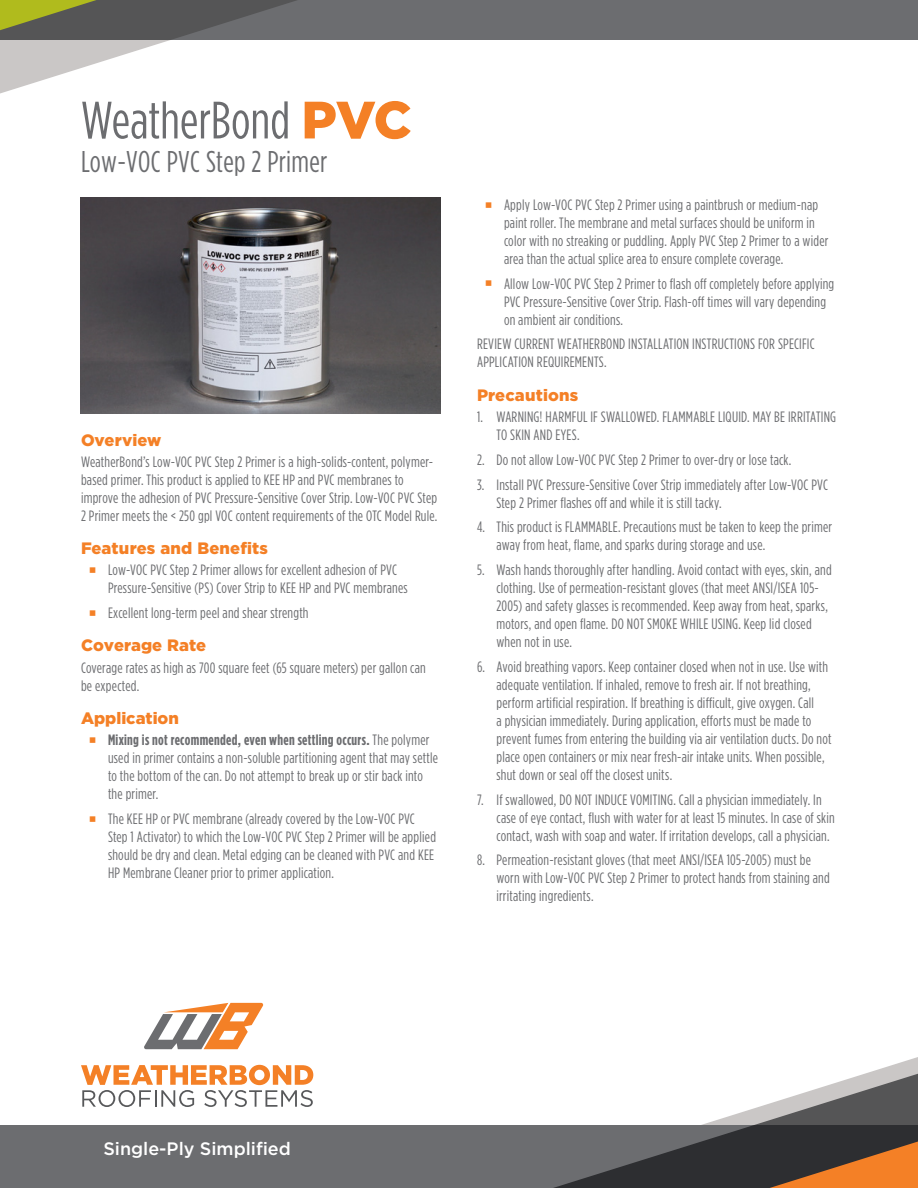
<style>
.page{position:relative;width:918px;height:1188px;background:#fff}
.page>*{position:absolute;margin:0;border:0;box-sizing:border-box;transform-origin:0 0}
.t1{font:52.5px "Gotham Condensed";color:#6c6d70}
.t2{font:30px "Gotham Condensed";letter-spacing:.01em;color:#6c6d70}
.t3{font:500 18px "Gotham";color:#fff}
.t4{font:900 16.5px "Gotham";letter-spacing:.005em;color:#f48026}
.t5{font:15px/18px "Gotham Condensed";letter-spacing:.015em;color:#6c6d70}
.s1{font-family:"Gotham";font-weight:900;color:#f48026}
.s2{font-weight:700}
</style>
<div class="page">
<svg style="left:877px;top:1057px;width:41px;height:13px"></svg>
<div style="left:0;top:1125px;width:918px;height:63px;background:#6c6d70"></div>
<svg style="left:553px;top:1070px;width:365px;height:118px"></svg>
<svg style="left:144px;top:1003px;width:120px;height:46px"></svg>
<svg style="left:81px;top:1065px;width:232px;height:42px"></svg>
<div style="left:0;top:0;width:918px;height:40px;background:#6c6d70"></div>
<svg style="left:770px;top:1142px;width:148px;height:46px;background:#91572b"></svg>
<svg style="left:0;top:0;width:297px;height:94px"></svg>
<img style="left:81px;top:198px;width:359px;height:216px">
<p class="t1" style="left:81px;top:90px;width:332px">WeatherBond <span class="s1">PVC</span></p>
<p class="t2" style="left:81px;top:144px;width:248px">Low-VOC PVC Step 2 Primer</p>
<p class="t4" style="left:81px;top:430px;width:82px">Overview</p>
<p class="t5" style="left:81px;top:452px;width:358px">WeatherBond’s Low-VOC PVC Step 2 Primer is a high-solids-content, polymer&shy;based primer. This product is applied to KEE HP and PVC membranes to improve the adhesion of PVC Pressure-Sensitive Cover Strip. Low-VOC PVC Step 2 Primer meets the &lt; 250 gpl VOC content requirements of the OTC Model Rule.</p>
<p class="t4" style="left:81px;top:539px;width:189px">Features and Benefits</p>
<p class="t5" style="left:108px;top:561px;width:301px">Low-VOC PVC Step 2 Primer allows for excellent adhesion of PVC<br>Pressure-Sensitive (PS) Cover Strip to KEE HP and PVC membranes</p>
<p class="t5" style="left:108px;top:604px;width:202px">Excellent long-term peel and shear strength</p>
<p class="t4" style="left:81px;top:636px;width:127px">Coverage Rate</p>
<p class="t5" style="left:81px;top:658px;width:346px">Coverage rates as high as 700 square feet (65 square meters) per gallon can be expected.</p>
<p class="t4" style="left:81px;top:709px;width:99px">Application</p>
<p class="t5" style="left:108px;top:731px;width:332px"><span class="s2">Mixing is not recommended, even when settling occurs.</span> The polymer used in primer contains a non-soluble partitioning agent that may settle to the bottom of the can. Do not attempt to break up or stir back into the primer.</p>
<p class="t5" style="left:108px;top:810px;width:330px">The KEE HP or PVC membrane (already covered by the Low-VOC PVC Step 1 Activator) to which the Low-VOC PVC Step 2 Primer will be applied should be dry and clean. Metal edging can be cleaned with PVC and KEE HP Membrane Cleaner prior to primer application.</p>
<p class="t5" style="left:504px;top:196px;width:326px">Apply Low-VOC PVC Step 2 Primer using a paintbrush or medium-nap paint roller. The membrane and metal surfaces should be uniform in color with no streaking or puddling. Apply PVC Step 2 Primer to a wider area than the actual splice area to ensure complete coverage.</p>
<p class="t5" style="left:504px;top:274px;width:332px">Allow Low-VOC PVC Step 2 Primer to flash off completely before applying<br>PVC Pressure-Sensitive Cover Strip. Flash-off times will vary depending on ambient air conditions.</p>
<p class="t5" style="left:477px;top:335px;width:339px">REVIEW CURRENT WEATHERBOND INSTALLATION INSTRUCTIONS FOR SPECIFIC<br>APPLICATION REQUIREMENTS.</p>
<p class="t4" style="left:477px;top:385px;width:103px">Precautions</p>
<p class="t5" style="left:496px;top:408px;width:341px;text-indent:-20px">1. WARNING! HARMFUL IF SWALLOWED. FLAMMABLE LIQUID. MAY BE IRRITATING<br>TO SKIN AND EYES.</p>
<p class="t5" style="left:477px;top:450px;width:316px">2. Do not allow Low-VOC PVC Step 2 Primer to over-dry or lose tack.</p>
<p class="t5" style="left:496px;top:475px;width:333px;text-indent:-20px">3. Install PVC Pressure-Sensitive Cover Strip immediately after Low-VOC PVC<br>Step 2 Primer flashes off and while it is still tacky.</p>
<p class="t5" style="left:496px;top:518px;width:337px;text-indent:-20px">4. This product is FLAMMABLE. Precautions must be taken to keep the primer away from heat, flame, and sparks during storage and use.</p>
<p class="t5" style="left:496px;top:561px;width:337px;text-indent:-20px">5. Wash hands thoroughly after handling. Avoid contact with eyes, skin, and clothing. Use of permeation-resistant gloves (that meet ANSI/ISEA 105- 2005) and safety glasses is recommended. Keep away from heat, sparks, motors, and open flame. DO NOT SMOKE WHILE USING. Keep lid closed when not in use.</p>
<p class="t5" style="left:496px;top:657px;width:337px;text-indent:-20px">6. Avoid breathing vapors. Keep container closed when not in use. Use with adequate ventilation. If inhaled, remove to fresh air. If not breathing, perform artificial respiration. If breathing is difficult, give oxygen. Call<br>a physician immediately. During application, efforts must be made to prevent fumes from entering the building via air ventilation ducts. Do not place open containers or mix near fresh-air intake units. When possible, shut down or seal off the closest units.</p>
<p class="t5" style="left:496px;top:790px;width:340px;text-indent:-20px">7. If swallowed, DO NOT INDUCE VOMITING. Call a physician immediately. In case of eye contact, flush with water for at least 15 minutes. In case of skin contact, wash with soap and water. If irritation develops, call a physician.</p>
<p class="t5" style="left:496px;top:851px;width:335px;text-indent:-20px">8. Permeation-resistant gloves (that meet ANSI/ISEA 105-2005) must be worn with Low-VOC PVC Step 2 Primer to protect hands from staining and irritating ingredients.</p>
<p class="t3" style="left:103px;top:1138px;width:189px">Single-Ply Simplified</p>
</div>
